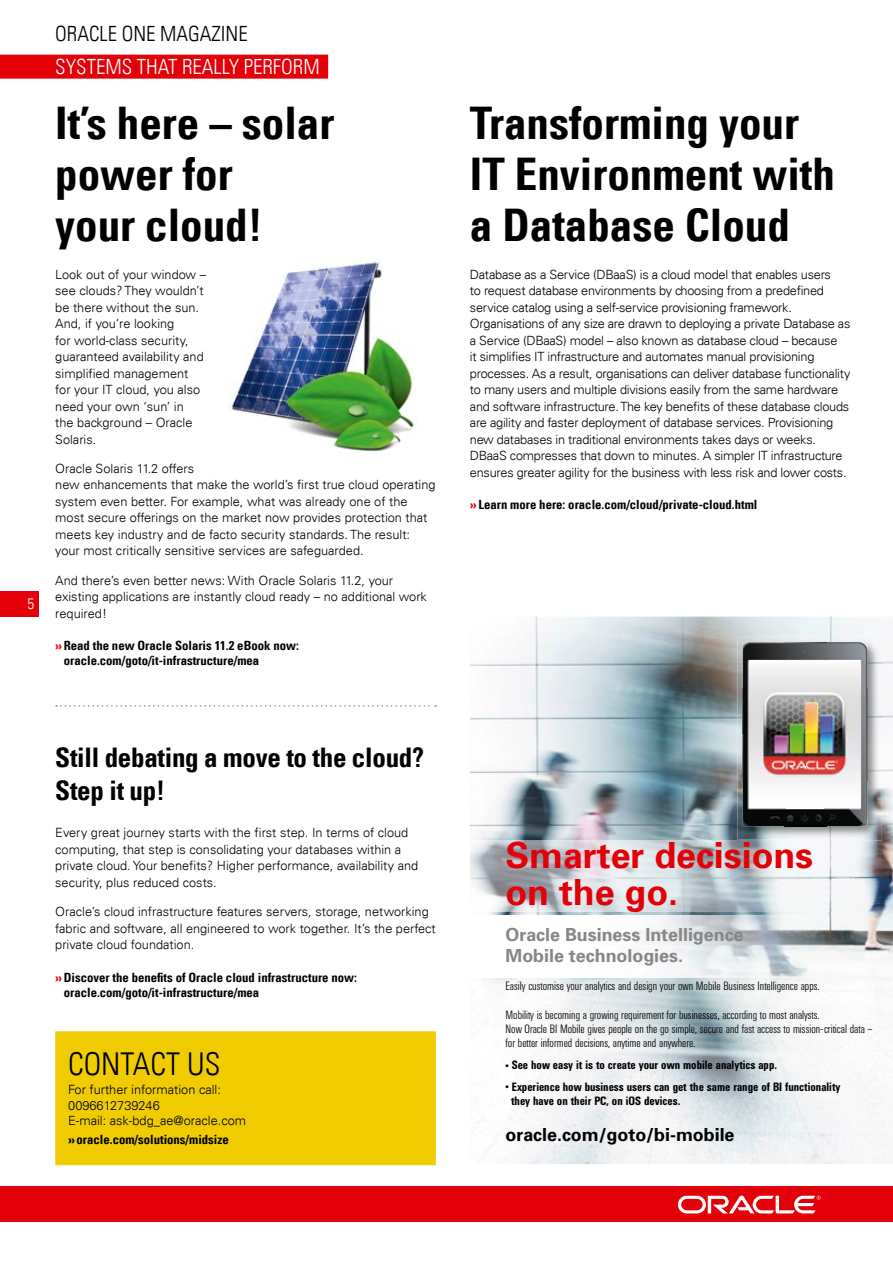
<style>
.page{position:relative;width:893px;height:1263px;background:#fff}
.page>*{position:absolute;margin:0;border:0;box-sizing:border-box;transform-origin:0 0}
.t1{font:700 condensed 45px/51px "Univers LT";color:#000}
.t2{font:700 36px/37.5px "Univers";color:#e30009}
.t3{font:300 condensed 31.5px "Univers LT";color:#000}
.t4{font:700 condensed 27px/32.4px "Univers LT";letter-spacing:-.01em;color:#000}
.t5{font:300 condensed 21px "Univers LT";color:#fff}
.t6{font:300 condensed 21px "Univers LT";color:#000}
.t7{font:700 18px/21.6px "Univers";color:#868685}
.t8{font:700 18px "Univers";color:#000}
.t9{font:300 condensed 15px "Univers LT";color:#fff}
.t10{font:300 12.75px/16.5px "Univers LT";color:#000}
.t11{font:300 12.75px/16.5px "Univers LT";letter-spacing:-.02em;color:#000}
.t12{font:700 condensed 12.75px/15.3px "Univers LT";color:#000}
.t13{font:300 12px/14.4px "Univers Condensed BQ";color:#000}
.t14{font:700 12px/21.6px "Univers Condensed BQ";color:#000}
.s1{font-stretch:normal;color:#e30009}
.s2{font-stretch:normal}
.s3{font-size:18px}
</style>
<div class="page">
<img style="left:231px;top:259px;width:186px;height:193px">
<img style="left:470px;top:617px;width:423px;height:547px">
<img style="left:470px;top:916px;width:384px;height:62px">
<img style="left:470px;top:840px;width:384px;height:72px">
<img style="left:737px;top:637px;width:145px;height:203px">
<img style="left:737px;top:840px;width:117px;height:1px">
<img style="left:826px;top:642px;width:42px;height:46px">
<img style="left:861px;top:688px;width:7px;height:92px">
<img style="left:826px;top:780px;width:42px;height:46px">
<img style="left:784px;top:642px;width:42px;height:18px">
<img style="left:784px;top:808px;width:42px;height:18px">
<img style="left:743px;top:642px;width:41px;height:46px">
<img style="left:743px;top:688px;width:6px;height:92px">
<img style="left:743px;top:780px;width:41px;height:46px">
<img style="left:824px;top:660px;width:37px;height:49px">
<img style="left:851px;top:709px;width:10px;height:50px">
<img style="left:824px;top:759px;width:37px;height:49px">
<img style="left:786px;top:660px;width:38px;height:29px">
<img style="left:786px;top:777px;width:38px;height:31px">
<img style="left:749px;top:660px;width:37px;height:49px">
<img style="left:749px;top:709px;width:11px;height:50px">
<img style="left:749px;top:759px;width:37px;height:49px">
<img style="left:760px;top:689px;width:91px;height:88px">
<div style="left:55px;top:1031px;width:381px;height:134px;background:#efcb00"></div>
<svg style="left:56px;top:705px;width:380px;height:2px"></svg>
<div style="left:0;top:1186px;width:893px;height:36px;background:#e30009"></div>
<svg style="left:678px;top:1195px;width:143px;height:18px"></svg>
<div style="left:0;top:591px;width:38px;height:26px;background:#e30009"></div>
<div style="left:0;top:55px;width:328px;height:24px;background:#e30009"></div>
<p class="t9" style="left:27px;top:595px;width:8px">5</p>
<h3 class="t6" style="left:55px;top:21px;width:194px">ORACLE ONE MAGAZINE</h3>
<h3 class="t5" style="left:55px;top:54px;width:266px">SYSTEMS THAT REALLY PERFORM</h3>
<h1 class="t1" style="left:55px;top:97px;width:281px">It’s here – solar power for<br>your cloud!</h1>
<p class="t10" style="left:55px;top:266px;width:152px">Look out of your window – see clouds? They wouldn’t be there without the sun.<br>And, if you’re looking<br>for world-class security, guaranteed availability and simplified management for your IT cloud, you also need your own ‘sun’ in<br>the background – Oracle<br>Solaris.</p>
<p class="t10" style="left:55px;top:460px;width:382px">Oracle Solaris 11.2 offers<br>new enhancements that make the world’s first true cloud operating system even better. For example, what was already one of the most secure offerings on the market now provides protection that meets key industry and de facto security standards. The result: your most critically sensitive services are safeguarded.</p>
<p class="t10" style="left:55px;top:572px;width:373px">And there’s even better news: With Oracle Solaris 11.2, your existing applications are instantly cloud ready – no additional work required!</p>
<p class="t12" style="left:64px;top:638px;width:237px;text-indent:-9px"><span class="s1">»</span>Read the new Oracle Solaris 11.2 eBook now: oracle.com/goto/it-infrastructure/mea</p>
<h3 class="t4" style="left:55px;top:741px;width:370px">Still debating a move to the cloud?<br>Step it up!</h3>
<p class="t10" style="left:55px;top:825px;width:364px">Every great journey starts with the first step. In terms of cloud computing, that step is consolidating your databases within a private cloud. Your benefits? Higher performance, availability and security, plus reduced costs.</p>
<p class="t10" style="left:55px;top:903px;width:382px">Oracle’s cloud infrastructure features servers, storage, networking fabric and software, all engineered to work together. It’s the perfect private cloud foundation.</p>
<p class="t12" style="left:64px;top:969px;width:295px;text-indent:-9px"><span class="s1">»</span>Discover the benefits of Oracle cloud infrastructure now: oracle.com/goto/it-infrastructure/mea</p>
<h3 class="t3" style="left:68px;top:1045px;width:154px">CONTACT US</h3>
<p class="t10" style="left:68px;top:1082px;width:180px;line-height:15.3px">For further information call:<br>0096612739246<br>E-mail: ask-bdg_ae@oracle.com</p>
<p class="t12" style="left:68px;top:1132px;width:162px"><span class="s2">»</span>oracle.com/solutions/midsize</p>
<h1 class="t1" style="left:470px;top:97px;width:366px">Transforming your<br>IT Environment with a Database Cloud</h1>
<p class="t11" style="left:470px;top:266px;width:382px">Database as a Service (DBaaS) is a cloud model that enables users<br>to request database environments by choosing from a predefined service catalog using a self-service provisioning framework.<br>Organisations of any size are drawn to deploying a private Database as a Service (DBaaS) model – also known as database cloud – because<br>it simplifies IT infrastructure and automates manual provisioning processes. As a result, organisations can deliver database functionality to many users and multiple divisions easily from the same hardware and software infrastructure. The key benefits of these database clouds are agility and faster deployment of database services. Provisioning new databases in traditional environments takes days or weeks.<br>DBaaS compresses that down to minutes. A simpler IT infrastructure ensures greater agility for the business with less risk and lower costs.</p>
<p class="t12" style="left:470px;top:497px;width:289px"><span class="s1">»</span>Learn more here: oracle.com/cloud/private-cloud.html</p>
<h2 class="t2" style="left:505px;top:836px;width:309px">Smarter decisions on the go.</h2>
<h3 class="t7" style="left:505px;top:923px;width:240px">Oracle Business Intelligence<br>Mobile technologies.</h3>
<p class="t13" style="left:505px;top:979px;width:316px">Easily customise your analytics and design your own Mobile Business Intelligence apps.</p>
<p class="t13" style="left:505px;top:1008px;width:369px">Mobility is becoming a growing requirement for businesses, according to most analysts.<br>Now Oracle BI Mobile gives people on the go simple, secure and fast access to mission-critical data – for better informed decisions, anytime and anywhere.</p>
<p class="t14" style="left:505px;top:1054px;width:336px"><span class="s3">·</span> See how easy it is to create your own mobile analytics app.<br><span class="s3">·</span> Experience how business users can get the same range of BI functionality</p>
<p class="t14" style="left:511px;top:1090px;width:171px">they have on their PC, on iOS devices.</p>
<h3 class="t8" style="left:505px;top:1124px;width:231px">oracle.com/goto/bi-mobile</h3>
</div>
